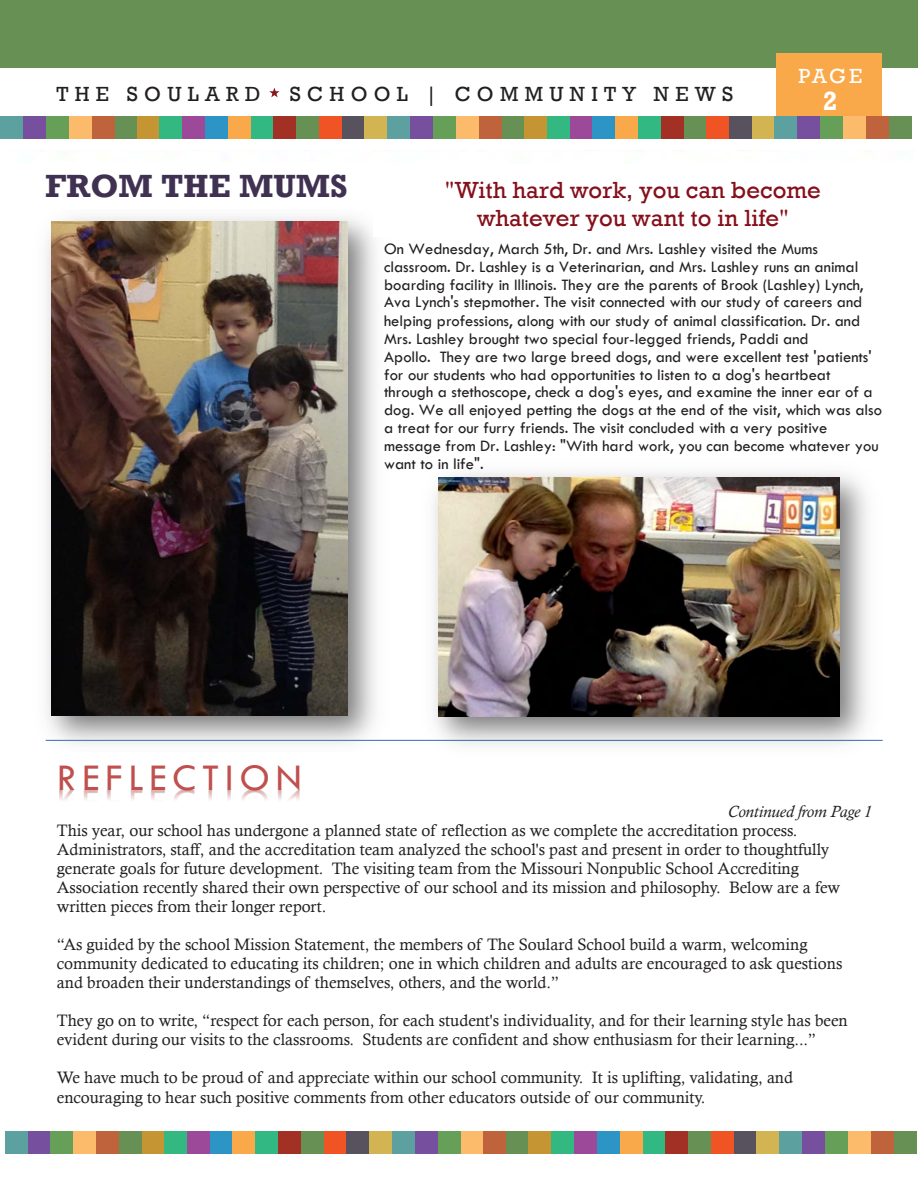
<style>
.page{position:relative;width:918px;height:1188px;background:#fff}
.page>*{position:absolute;margin:0;border:0;box-sizing:border-box;transform-origin:0 0}
.t1{font:39px "Tw Cen";letter-spacing:.15em;color:#c0504d}
.t2{font:700 33px "Rockwell";color:#403152}
.t3{font:700 27px "Rockwell";color:#fff}
.t4{font:24px/28.2px "Rockwell";color:#850f1a;text-align:center}
.t5{font:21px "Rockwell";letter-spacing:.3em;color:#231f20}
.t6{font:21px "Rockwell";color:#fff}
.t7{font:16.5px/19px "Calisto";color:#231f20}
.t8{font:16.5px/18px "Tw Cen";color:#231f20}
.t9{font:italic 16.5px "Calisto";color:#231f20}
</style>
<div class="page">
<div style="left:0;top:0;width:918px;height:67px;background:#679054"></div>
<div style="left:776px;top:53px;width:106px;height:71px;background:#faa94a"></div>
<div style="left:369px;top:1131px;width:23px;height:23px;background:#d3b453"></div>
<div style="left:346px;top:1131px;width:23px;height:23px;background:#58525e"></div>
<div style="left:323px;top:1131px;width:23px;height:23px;background:#f05424"></div>
<div style="left:301px;top:1131px;width:22px;height:23px;background:#679054"></div>
<div style="left:278px;top:1131px;width:23px;height:23px;background:#a23024"></div>
<div style="left:255px;top:1131px;width:23px;height:23px;background:#32b883"></div>
<div style="left:232px;top:1131px;width:23px;height:23px;background:#faa94a"></div>
<div style="left:209px;top:1131px;width:23px;height:23px;background:#2c95c5"></div>
<div style="left:187px;top:1131px;width:22px;height:23px;background:#9c499a"></div>
<div style="left:164px;top:1131px;width:23px;height:23px;background:#33b881"></div>
<div style="left:141px;top:1131px;width:23px;height:23px;background:#c59533"></div>
<div style="left:415px;top:1131px;width:23px;height:23px;background:#76509e"></div>
<div style="left:506px;top:1131px;width:23px;height:23px;background:#679054"></div>
<div style="left:483px;top:1131px;width:23px;height:23px;background:#bf633c"></div>
<div style="left:460px;top:1131px;width:23px;height:23px;background:#fbbb6a"></div>
<div style="left:392px;top:1131px;width:23px;height:23px;background:#5ca1a0"></div>
<div style="left:438px;top:1131px;width:22px;height:23px;background:#669f58"></div>
<div style="left:756px;top:1131px;width:23px;height:23px;background:#d3b453"></div>
<div style="left:734px;top:1131px;width:22px;height:23px;background:#58525e"></div>
<div style="left:711px;top:1131px;width:23px;height:23px;background:#f05424"></div>
<div style="left:688px;top:1131px;width:23px;height:23px;background:#679054"></div>
<div style="left:665px;top:1131px;width:23px;height:23px;background:#a23024"></div>
<div style="left:642px;top:1131px;width:23px;height:23px;background:#32b883"></div>
<div style="left:620px;top:1131px;width:23px;height:23px;background:#faa94a"></div>
<div style="left:597px;top:1131px;width:23px;height:23px;background:#2c95c5"></div>
<div style="left:574px;top:1131px;width:23px;height:23px;background:#9c499a"></div>
<div style="left:551px;top:1131px;width:23px;height:23px;background:#33b881"></div>
<div style="left:529px;top:1131px;width:22px;height:23px;background:#c59533"></div>
<div style="left:802px;top:1131px;width:23px;height:23px;background:#76509e"></div>
<div style="left:894px;top:1131px;width:23px;height:23px;background:#679054"></div>
<div style="left:871px;top:1131px;width:23px;height:23px;background:#bf633c"></div>
<div style="left:848px;top:1131px;width:23px;height:23px;background:#fbbb6a"></div>
<div style="left:779px;top:1131px;width:23px;height:23px;background:#5ca1a0"></div>
<div style="left:825px;top:1131px;width:23px;height:23px;background:#669f58"></div>
<div style="left:28px;top:1131px;width:22px;height:23px;background:#76509e"></div>
<div style="left:119px;top:1131px;width:23px;height:23px;background:#679054"></div>
<div style="left:96px;top:1131px;width:23px;height:23px;background:#bf633c"></div>
<div style="left:73px;top:1131px;width:23px;height:23px;background:#fbbb6a"></div>
<div style="left:5px;top:1131px;width:23px;height:23px;background:#5ca1a0"></div>
<div style="left:51px;top:1131px;width:22px;height:23px;background:#669f58"></div>
<div style="left:364px;top:117px;width:23px;height:22px;background:#d3b453"></div>
<div style="left:341px;top:117px;width:23px;height:22px;background:#58525e"></div>
<div style="left:319px;top:117px;width:23px;height:22px;background:#f05424"></div>
<div style="left:296px;top:117px;width:23px;height:22px;background:#679054"></div>
<div style="left:273px;top:117px;width:23px;height:22px;background:#a23024"></div>
<div style="left:250px;top:117px;width:23px;height:22px;background:#32b883"></div>
<div style="left:228px;top:117px;width:22px;height:22px;background:#faa94a"></div>
<div style="left:205px;top:117px;width:23px;height:22px;background:#2c95c5"></div>
<div style="left:182px;top:117px;width:23px;height:22px;background:#9c499a"></div>
<div style="left:159px;top:117px;width:23px;height:22px;background:#33b881"></div>
<div style="left:136px;top:117px;width:23px;height:22px;background:#c59533"></div>
<div style="left:410px;top:117px;width:23px;height:22px;background:#76509e"></div>
<div style="left:502px;top:117px;width:22px;height:22px;background:#679054"></div>
<div style="left:479px;top:117px;width:23px;height:22px;background:#bf633c"></div>
<div style="left:456px;top:117px;width:23px;height:22px;background:#fbbb6a"></div>
<div style="left:387px;top:117px;width:23px;height:22px;background:#5ca1a0"></div>
<div style="left:433px;top:117px;width:23px;height:22px;background:#669f58"></div>
<div style="left:752px;top:117px;width:22px;height:22px;background:#d3b453"></div>
<div style="left:729px;top:117px;width:23px;height:22px;background:#58525e"></div>
<div style="left:706px;top:117px;width:23px;height:22px;background:#f05424"></div>
<div style="left:683px;top:117px;width:23px;height:22px;background:#679054"></div>
<div style="left:661px;top:117px;width:23px;height:22px;background:#a23024"></div>
<div style="left:638px;top:117px;width:23px;height:22px;background:#32b883"></div>
<div style="left:615px;top:117px;width:23px;height:22px;background:#faa94a"></div>
<div style="left:592px;top:117px;width:23px;height:22px;background:#2c95c5"></div>
<div style="left:569px;top:117px;width:23px;height:22px;background:#9c499a"></div>
<div style="left:547px;top:117px;width:23px;height:22px;background:#33b881"></div>
<div style="left:524px;top:117px;width:23px;height:22px;background:#c59533"></div>
<div style="left:797px;top:117px;width:23px;height:22px;background:#76509e"></div>
<div style="left:889px;top:117px;width:23px;height:22px;background:#679054"></div>
<div style="left:866px;top:117px;width:23px;height:22px;background:#bf633c"></div>
<div style="left:843px;top:117px;width:23px;height:22px;background:#fbbb6a"></div>
<div style="left:775px;top:117px;width:22px;height:22px;background:#5ca1a0"></div>
<div style="left:820px;top:117px;width:23px;height:22px;background:#669f58"></div>
<div style="left:23px;top:117px;width:23px;height:22px;background:#76509e"></div>
<div style="left:114px;top:117px;width:23px;height:22px;background:#679054"></div>
<div style="left:92px;top:117px;width:23px;height:22px;background:#bf633c"></div>
<div style="left:69px;top:117px;width:23px;height:22px;background:#fbbb6a"></div>
<div style="left:0;top:117px;width:23px;height:22px;background:#5ca1a0"></div>
<div style="left:46px;top:117px;width:23px;height:22px;background:#669f58"></div>
<svg style="left:269px;top:87px;width:11px;height:10px"></svg>
<img style="left:45px;top:217px;width:349px;height:527px">
<img style="left:52px;top:221px;width:295px;height:494px">
<img style="left:59px;top:790px;width:241px;height:10px">
<hr style="left:46px;top:740px;width:837px;height:1px;background:#4a7ebb">
<img style="left:415px;top:473px;width:468px;height:272px">
<img style="left:438px;top:478px;width:402px;height:238px">
<div style="left:373px;top:169px;width:527px;height:67px;background:#fff"></div>
<p class="t5" style="left:56px;top:82px;width:206px">THE SOULARD</p>
<p class="t5" style="left:290px;top:82px;width:445px">SCHOOL | COMMUNITY NEWS</p>
<p class="t6" style="left:798px;top:64px;width:65px">PAGE</p>
<p class="t3" style="left:823px;top:85px;width:16px">2</p>
<h3 class="t3" style="left:823px;top:85px;width:16px">1</h3>
<h2 class="t2" style="left:45px;top:166px;width:304px">FROM THE MUMS</h2>
<h3 class="t4" style="left:445px;top:176px;width:378px">"With hard work, you can become whatever you want to in life"</h3>
<p class="t8" style="left:384px;top:239px;width:499px">On Wednesday, March 5th, Dr. and Mrs. Lashley visited the Mums classroom. Dr. Lashley is a Veterinarian, and Mrs. Lashley runs an animal boarding facility in Illinois. They are the parents of Brook (Lashley) Lynch, Ava Lynch's stepmother. The visit connected with our study of careers and helping professions, along with our study of animal classification. Dr. and Mrs. Lashley brought two special four-legged friends, Paddi and<br>Apollo. They are two large breed dogs, and were excellent test 'patients' for our students who had opportunities to listen to a dog's heartbeat through a stethoscope, check a dog's eyes, and examine the inner ear of a dog. We all enjoyed petting the dogs at the end of the visit, which was also a treat for our furry friends. The visit concluded with a very positive message from Dr. Lashley: "With hard work, you can become whatever you want to in life".</p>
<h1 class="t1" style="left:57px;top:754px;width:246px">REFLECTION</h1>
<p class="t9" style="left:728px;top:801px;width:145px">Continued from Page 1</p>
<p class="t7" style="left:57px;top:820px;width:785px">This year, our school has undergone a planned state of reflection as we complete the accreditation process.<br>Administrators, staff, and the accreditation team analyzed the school's past and present in order to thoughtfully generate goals for future development. The visiting team from the Missouri Nonpublic School Accrediting Association recently shared their own perspective of our school and its mission and philosophy. Below are a few written pieces from their longer report.</p>
<p class="t7" style="left:57px;top:935px;width:787px">“As guided by the school Mission Statement, the members of The Soulard School build a warm, welcoming community dedicated to educating its children; one in which children and adults are encouraged to ask questions and broaden their understandings of themselves, others, and the world.”</p>
<p class="t7" style="left:57px;top:1011px;width:792px">They go on to write, “respect for each person, for each student's individuality, and for their learning style has been evident during our visits to the classrooms. Students are confident and show enthusiasm for their learning...”</p>
<p class="t7" style="left:57px;top:1068px;width:738px">We have much to be proud of and appreciate within our school community. It is uplifting, validating, and encouraging to hear such positive comments from other educators outside of our community.</p>
</div>
